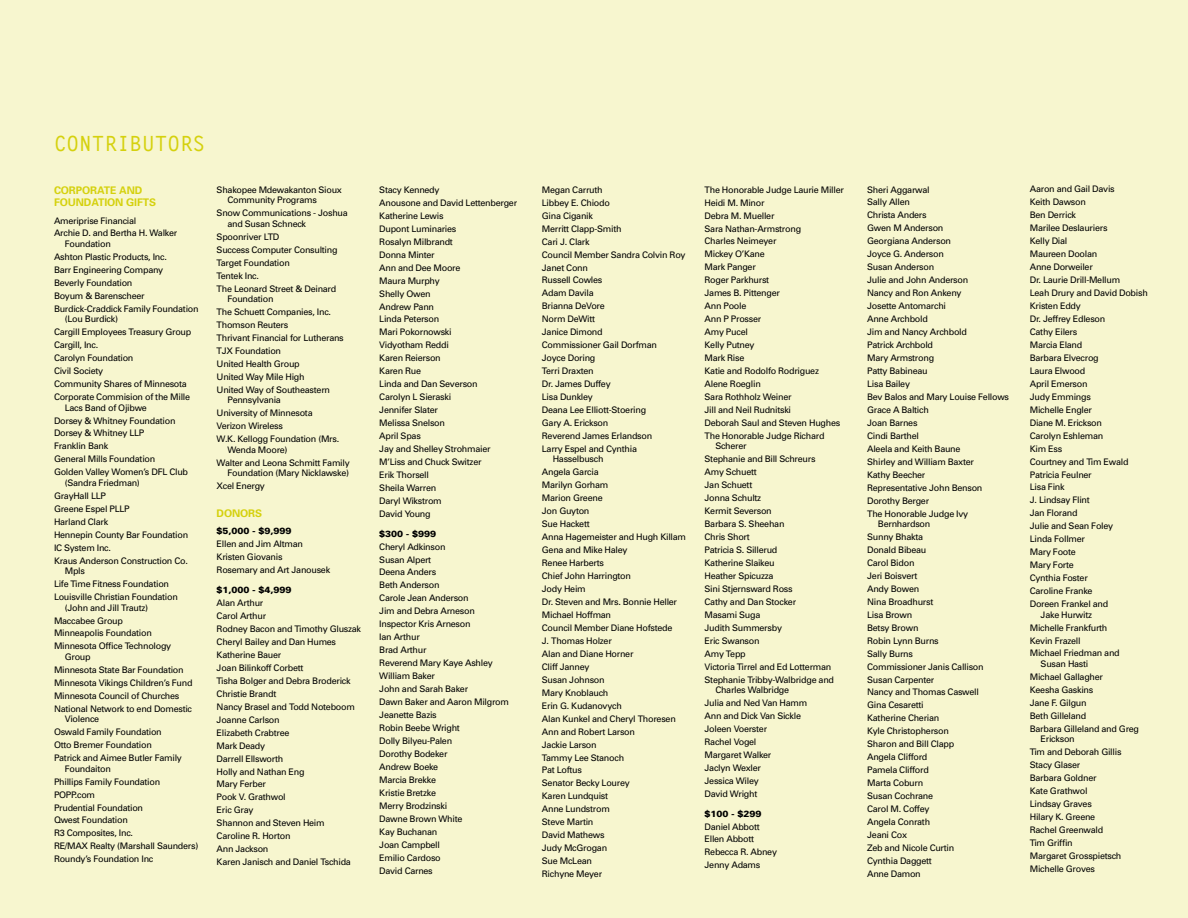
<style>
.page{position:relative;width:1188px;height:918px;background:#f7f6cf}
.page>*{position:absolute;margin:0;border:0;box-sizing:border-box;transform-origin:0 0}
.t1{font:700 21px "Letter Gothic";color:#d5d10e}
.t2{font:700 10.5px/12px "Univers";letter-spacing:-.01em;color:#d5d10e}
.t3{font:9px/12.9px "Univers";letter-spacing:-.03em;color:#000}
.t4{font:900 9px "Univers";color:#000}
</style>
<div class="page">
<h1 class="t1" style="left:54px;top:130px;width:26px">CONTRIBUTORS</h1>
<p class="t2" style="left:54px;top:184px;width:50px">CORPORATEAND<br>FOUNDATION</p>
<p class="t2" style="left:126px;top:196px;width:15px">GIFTS</p>
<p class="t3" style="left:54px;top:214px;width:125px">Ameriprise Financial<br>Archie D. and Bertha H. Walker</p>
<p class="t3" style="left:54px;top:237px;width:146px;text-indent:11px">Foundation<br>Ashton Plastic Products, Inc.<br>Barr Engineering Company<br>Beverly Foundation<br>Boyum &amp; Barenscheer<br>Burdick-Craddick Family Foundation</p>
<p class="t3" style="left:54px;top:313px;width:139px;text-indent:11px">(Lou Burdick)<br>Cargill Employees Treasury Group<br>Cargill, Inc.<br>Carolyn Foundation<br>Civil Society<br>Community Shares of Minnesota<br>Corporate Commision of the Mille</p>
<p class="t3" style="left:54px;top:401px;width:136px;text-indent:11px">Lacs Band of Ojibwe<br>Dorsey &amp; Whitney Foundation<br>Dorsey &amp; Whitney LLP<br>Franklin Bank<br>General Mills Foundation<br>Golden Valley Women’s DFL Club</p>
<p class="t3" style="left:54px;top:476px;width:136px;text-indent:11px">(Sandra Friedman)<br>GrayHall LLP<br>Greene Espel PLLP<br>Harland Clark<br>Hennepin County Bar Foundation<br>IC System Inc.<br>Kraus Anderson Construction Co.</p>
<p class="t3" style="left:54px;top:564px;width:125px;text-indent:11px">Mpls<br>Life Time Fitness Foundation<br>Louisville Christian Foundation</p>
<p class="t3" style="left:54px;top:601px;width:119px;text-indent:11px">(John and Jill Trautz)<br>Maccabee Group<br>Minneapolis Foundation<br>Minnesota Office Technology</p>
<p class="t3" style="left:54px;top:650px;width:140px;text-indent:11px">Group<br>Minnesota State Bar Foundation<br>Minnesota Vikings Children’s Fund<br>Minnesota Council of Churches<br>National Network to end Domestic</p>
<p class="t3" style="left:54px;top:712px;width:129px;text-indent:11px">Violence<br>Oswald Family Foundation<br>Otto Bremer Foundation<br>Patrick and Aimee Butler Family</p>
<p class="t3" style="left:54px;top:762px;width:146px;text-indent:11px">Foundaiton<br>Phillips Family Foundation<br>POPP.com<br>Prudential Foundation<br>Qwest Foundation<br>R3 Composites, Inc.<br>RE/MAX Realty (Marshall Saunders)<br>Roundy’s Foundation Inc</p>
<p class="t3" style="left:227px;top:184px;width:116px;line-height:10.5px;text-indent:-11px">Shakopee Mdewakanton Sioux<br>Community Programs</p>
<p class="t3" style="left:227px;top:208px;width:122px;line-height:10.5px;text-indent:-11px">Snow Communications - Joshua and Susan Schneck</p>
<p class="t3" style="left:217px;top:230px;width:122px">Spoonriver LTD<br>Success Computer Consulting<br>Target Foundation<br>Tentek Inc.<br>The Leonard Street &amp; Deinard</p>
<p class="t3" style="left:217px;top:292px;width:129px;text-indent:11px">Foundation<br>The Schuett Companies, Inc.<br>Thomson Reuters<br>Thrivant Financial for Lutherans<br>TJX Foundation<br>United Health Group<br>United Way Mile High<br>United Way of Southeastern</p>
<p class="t3" style="left:217px;top:394px;width:124px;text-indent:11px">Pennsylvania<br>University of Minnesota<br>Verizon Wireless<br>W.K. Kellogg Foundation (Mrs.</p>
<p class="t3" style="left:217px;top:443px;width:135px;text-indent:11px">Wenda Moore)<br>Walter and Leona Schmitt Family</p>
<p class="t3" style="left:217px;top:466px;width:134px;text-indent:11px">Foundation (Mary Nicklawske)<br>Xcel Energy</p>
<p class="t2" style="left:217px;top:507px;width:47px">DONORS</p>
<p class="t4" style="left:217px;top:526px;width:77px">$5,000 - $9,999</p>
<p class="t3" style="left:217px;top:538px;width:115px">Ellen and Jim Altman<br>Kristen Giovanis<br>Rosemary and Art Janousek</p>
<p class="t4" style="left:217px;top:584px;width:77px">$1,000 - $4,999</p>
<p class="t3" style="left:217px;top:596px;width:146px">Alan Arthur<br>Carol Arthur<br>Rodney Bacon and Timothy Gluszak<br>Cheryl Bailey and Dan Humes<br>Katherine Bauer<br>Joan Bilinkoff Corbett<br>Tisha Bolger and Debra Broderick<br>Christie Brandt<br>Nancy Brasel and Todd Noteboom<br>Joanne Carlson<br>Elizabeth Crabtree<br>Mark Deady<br>Darrell Ellsworth<br>Holly and Nathan Eng<br>Mary Ferber<br>Pook V. Grathwol<br>Eric Gray<br>Shannon and Steven Heim<br>Caroline R. Horton<br>Ann Jackson<br>Karen Janisch and Daniel Tschida</p>
<p class="t3" style="left:379px;top:183px;width:139px">Stacy Kennedy<br>Anousone and David Lettenberger<br>Katherine Lewis<br>Dupont Luminaries<br>Rosalyn Milbrandt<br>Donna Minter<br>Ann and Dee Moore<br>Maura Murphy<br>Shelly Owen<br>Andrew Pann<br>Linda Peterson<br>Mari Pokornowski<br>Vidyotham Reddi<br>Karen Reierson<br>Karen Rue<br>Linda and Dan Severson<br>Carolyn L Sieraski<br>Jennifer Slater<br>Melissa Snelson<br>April Spas<br>Jay and Shelley Strohmaier<br>M’Liss and Chuck Switzer<br>Erik Thorsell<br>Sheila Warren<br>Daryl Wikstrom<br>David Young</p>
<p class="t4" style="left:379px;top:528px;width:59px">$300 - $999</p>
<p class="t3" style="left:379px;top:540px;width:131px">Cheryl Adkinson<br>Susan Alpert<br>Deena Anders<br>Beth Anderson<br>Carole Jean Anderson<br>Jim and Debra Arneson<br>Inspector Kris Arneson<br>Ian Arthur<br>Brad Arthur<br>Reverend Mary Kaye Ashley<br>William Baker<br>John and Sarah Baker<br>Dawn Baker and Aaron Milgrom<br>Jeanette Bazis<br>Robin Beebe Wright<br>Dolly Bilyeu-Palen<br>Dorothy Bodeker<br>Andrew Boeke<br>Marcia Brekke<br>Kristie Bretzke<br>Merry Brodzinski<br>Dawne Brown White<br>Kay Buchanan<br>Joan Campbell<br>Emilio Cardoso<br>David Carnes</p>
<p class="t3" style="left:542px;top:183px;width:145px">Megan Carruth<br>Libbey E. Chiodo<br>Gina Ciganik<br>Merritt Clapp-Smith<br>Cari J. Clark<br>Council Member Sandra Colvin Roy<br>Janet Conn<br>Russell Cowles<br>Adam Davila<br>Brianna DeVore<br>Norm DeWitt<br>Janice Dimond<br>Commissioner Gail Dorfman<br>Joyce Doring<br>Terri Draxten<br>Dr. James Duffey<br>Lisa Dunkley<br>Deana Lee Elliott-Stoering<br>Gary A. Erickson<br>Reverend James Erlandson<br>Larry Espel and Cynthia</p>
<p class="t3" style="left:542px;top:453px;width:146px;text-indent:11px">Hasselbusch<br>Angela Garcia<br>Marilyn Gorham<br>Marion Greene<br>Jon Guyton<br>Sue Hackett<br>Anna Hagemeister and Hugh Killam<br>Gena and Mike Haley<br>Renee Harberts<br>Chief John Harrington<br>Jody Heim<br>Dr. Steven and Mrs. Bonnie Heller<br>Michael Hoffman<br>Council Member Diane Hofstede<br>J. Thomas Holzer<br>Alan and Diane Horner<br>Cliff Janney<br>Susan Johnson<br>Mary Knoblauch<br>Erin G. Kudanovych<br>Alan Kunkel and Cheryl Thoresen<br>Ann and Robert Larson<br>Jackie Larson<br>Tammy Lee Stanoch<br>Pat Loftus<br>Senator Becky Lourey<br>Karen Lundquist<br>Anne Lundstrom<br>Steve Martin<br>David Mathews<br>Judy McGrogan<br>Sue McLean<br>Richyne Meyer</p>
<p class="t3" style="left:705px;top:183px;width:141px">The Honorable Judge Laurie Miller<br>Heidi M. Minor<br>Debra M. Mueller<br>Sara Nathan-Armstrong<br>Charles Neimeyer<br>Mickey O’Kane<br>Mark Panger<br>Roger Parkhurst<br>James B. Pittenger<br>Ann Poole<br>Ann P Prosser<br>Amy Pucel<br>Kelly Putney<br>Mark Rise<br>Katie and Rodolfo Rodriguez<br>Alene Roeglin<br>Sara Rothholz Weiner<br>Jill and Neil Rudnitski<br>Deborah Saul and Steven Hughes<br>The Honorable Judge Richard</p>
<p class="t3" style="left:705px;top:440px;width:131px;text-indent:11px">Scherer<br>Stephanie and Bill Schreurs<br>Amy Schuett<br>Jan Schuett<br>Jonna Schultz<br>Kermit Severson<br>Barbara S. Sheehan<br>Chris Short<br>Patricia S. Sillerud<br>Katherine Slaikeu<br>Heather Spicuzza<br>Sini Stjernsward Ross<br>Cathy and Dan Stocker<br>Masami Suga<br>Judith Summersby<br>Eric Swanson<br>Amy Tepp<br>Victoria Tirrel and Ed Lotterman<br>Stephanie Tribby-Walbridge and</p>
<p class="t3" style="left:705px;top:683px;width:104px;text-indent:11px">Charles Walbridge<br>Julia and Ned Van Hamm<br>Ann and Dick Van Sickle<br>Joleen Voerster<br>Rachel Vogel<br>Margaret Walker<br>Jaclyn Wexler<br>Jessica Wiley<br>David Wright</p>
<p class="t4" style="left:705px;top:808px;width:59px">$100 - $299</p>
<p class="t3" style="left:705px;top:820px;width:74px">Daniel Abbott<br>Ellen Abbott<br>Rebecca R. Abney<br>Jenny Adams</p>
<p class="t3" style="left:867px;top:183px;width:143px">Sheri Aggarwal<br>Sally Allen<br>Christa Anders<br>Gwen M Anderson<br>Georgiana Anderson<br>Joyce G. Anderson<br>Susan Anderson<br>Julie and John Anderson<br>Nancy and Ron Ankeny<br>Josette Antomarchi<br>Anne Archbold<br>Jim and Nancy Archbold<br>Patrick Archbold<br>Mary Armstrong<br>Patty Babineau<br>Lisa Bailey<br>Bev Balos and Mary Louise Fellows<br>Grace A Baltich<br>Joan Barnes<br>Cindi Barthel<br>Aleela and Keith Baune<br>Shirley and William Baxter<br>Kathy Beecher<br>Representative John Benson<br>Dorothy Berger<br>The Honorable Judge Ivy</p>
<p class="t3" style="left:867px;top:517px;width:118px;text-indent:11px">Bernhardson<br>Sunny Bhakta<br>Donald Bibeau<br>Carol Bidon<br>Jeri Boisvert<br>Andy Bowen<br>Nina Broadhurst<br>Lisa Brown<br>Betsy Brown<br>Robin Lynn Burns<br>Sally Burns<br>Commissioner Janis Callison<br>Susan Carpenter<br>Nancy and Thomas Caswell<br>Gina Cesaretti<br>Katherine Cherian<br>Kyle Christopherson<br>Sharon and Bill Clapp<br>Angela Clifford<br>Pamela Clifford<br>Marta Coburn<br>Susan Cochrane<br>Carol M. Coffey<br>Angela Conrath<br>Jeani Cox<br>Zeb and Nicole Curtin<br>Cynthia Daggett<br>Anne Damon</p>
<p class="t3" style="left:1030px;top:183px;width:120px">Aaron and Gail Davis<br>Keith Dawson<br>Ben Derrick<br>Marilee Deslauriers<br>Kelly Dial<br>Maureen Doolan<br>Anne Dorweiler<br>Dr. Laurie Drill-Mellum<br>Leah Drury and David Dobish<br>Kristen Eddy<br>Dr. Jeffrey Edleson<br>Cathy Eilers<br>Marcia Eland<br>Barbara Elvecrog<br>Laura Elwood<br>April Emerson<br>Judy Emmings<br>Michelle Engler<br>Diane M. Erickson<br>Carolyn Eshleman<br>Kim Ess<br>Courtney and Tim Ewald<br>Patricia Feulner<br>Lisa Fink<br>J. Lindsay Flint<br>Jan Florand<br>Julie and Sean Foley<br>Linda Follmer<br>Mary Foote<br>Mary Forte<br>Cynthia Foster<br>Caroline Franke<br>Doreen Frankel and</p>
<p class="t3" style="left:1030px;top:608px;width:91px;text-indent:11px">Jake Hurwitz<br>Michelle Frankfurth<br>Kevin Frazell<br>Michael Friedman and</p>
<p class="t3" style="left:1030px;top:657px;width:111px;text-indent:11px">Susan Hasti<br>Michael Gallagher<br>Keesha Gaskins<br>Jane F. Gilgun<br>Beth Gilleland<br>Barbara Gilleland and Greg</p>
<p class="t3" style="left:1030px;top:733px;width:93px;text-indent:11px">Erickson<br>Tim and Deborah Gillis<br>Stacy Glaser<br>Barbara Goldner<br>Kate Grathwol<br>Lindsay Graves<br>Hilary K. Greene<br>Rachel Greenwald<br>Tim Griffin<br>Margaret Grosspietsch<br>Michelle Groves</p>
</div>
